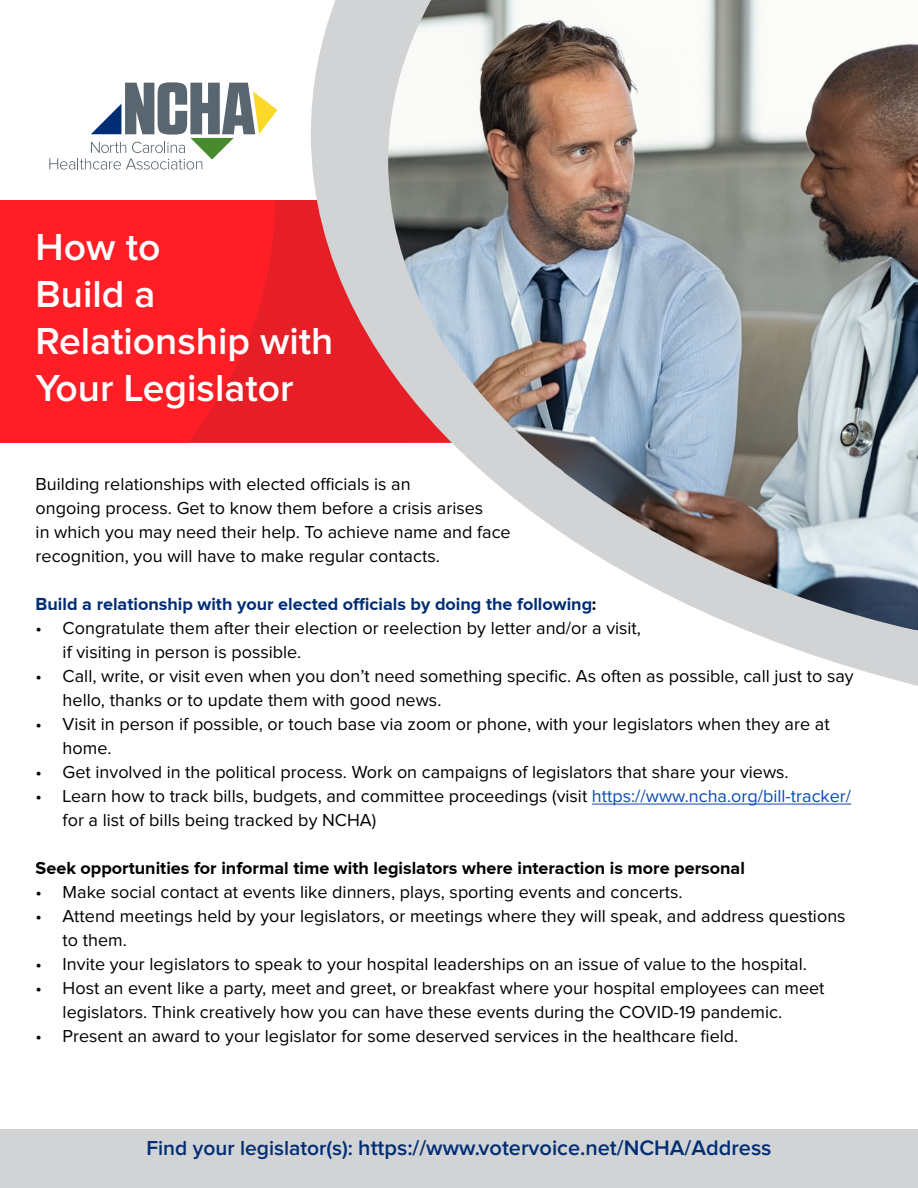
<style>
.page{position:relative;width:918px;height:1188px;background:#fff}
.page>*{position:absolute;margin:0;border:0;box-sizing:border-box;transform-origin:0 0}
.t1{font:600 39px/46.8px "Proxima Nova";color:#fff}
.t2{font:600 21.75px "Proxima Nova";color:#002d74}
.t3{font:18px/24px "Proxima Nova";color:#000}
.t4{font:700 18px "Proxima Nova";color:#000}
.t5{font:700 18px "Proxima Nova";color:#002d74}
.s1{color:#000}
.s2{color:#0b4cb4}
.s3{font-size:21px}
</style>
<div class="page">
<div style="left:275px;top:200px;width:36px;height:243px;background:#e61e26"></div>
<svg style="left:0;top:200px;width:275px;height:243px;background:#fc1e26"></svg>
<svg style="left:49px;top:82px;width:228px;height:88px"></svg>
<img style="left:311px;top:0;width:607px;height:686px">
<hr style="left:592px;top:804px;width:259px;height:1px;background:#0b4cb4">
<div style="left:0;top:1129px;width:918px;height:59px;background:#d1d3d4"></div>
<h1 class="t1" style="left:36px;top:225px;width:299px">How to<br>Build a<br>Relationship with<br>Your Legislator</h1>
<p class="t3" style="left:36px;top:472px;width:477px">Building relationships with elected officials is an<br>ongoing process. Get to know them before a crisis arises<br>in which you may need their help. To achieve name and face recognition, you will have to make regular contacts.</p>
<p class="t5" style="left:36px;top:593px;width:562px">Build a relationship with your elected officials by doing the following<span class="s1">:</span></p>
<p class="t3" style="left:63px;top:616px;width:580px;text-indent:-27px">• Congratulate them after their election or reelection by letter and/or a visit, if visiting in person is possible.</p>
<p class="t3" style="left:63px;top:664px;width:793px;text-indent:-27px">• Call, write, or visit even when you don’t need something specific. As often as possible, call just to say hello, thanks or to update them with good news.</p>
<p class="t3" style="left:63px;top:712px;width:769px;text-indent:-27px">• Visit in person if possible, or touch base via zoom or phone, with your legislators when they are at home.</p>
<p class="t3" style="left:36px;top:760px;width:755px">• Get involved in the political process. Work on campaigns of legislators that share your views.</p>
<p class="t3" style="left:63px;top:784px;width:790px;text-indent:-27px">• Learn how to track bills, budgets, and committee proceedings (visit <span class="s2">https://www.ncha.org/bill-tracker/ </span>for a list of bills being tracked by NCHA)</p>
<p class="t4" style="left:36px;top:857px;width:711px">Seek opportunities for informal time with legislators where interaction is more personal</p>
<p class="t3" style="left:36px;top:880px;width:648px">• Make social contact at events like dinners, plays, sporting events and concerts.</p>
<p class="t3" style="left:63px;top:904px;width:784px;text-indent:-27px">• Attend meetings held by your legislators, or meetings where they will speak, and address questions to them.</p>
<p class="t3" style="left:36px;top:952px;width:773px">• Invite your legislators to speak to your hospital leaderships on an issue of value to the hospital.</p>
<p class="t3" style="left:63px;top:976px;width:763px;text-indent:-27px">• Host an event like a party, meet and greet, or breakfast where your hospital employees can meet legislators. Think creatively how you can have these events during the COVID-19 pandemic.</p>
<p class="t3" style="left:36px;top:1024px;width:704px">• Present an award to your legislator for some deserved services in the healthcare field.</p>
<p class="t2" style="left:146px;top:1135px;width:627px"><span class="s3">Find your legislator(s):</span> https://www.votervoice.net/NCHA/Address</p>
</div>
